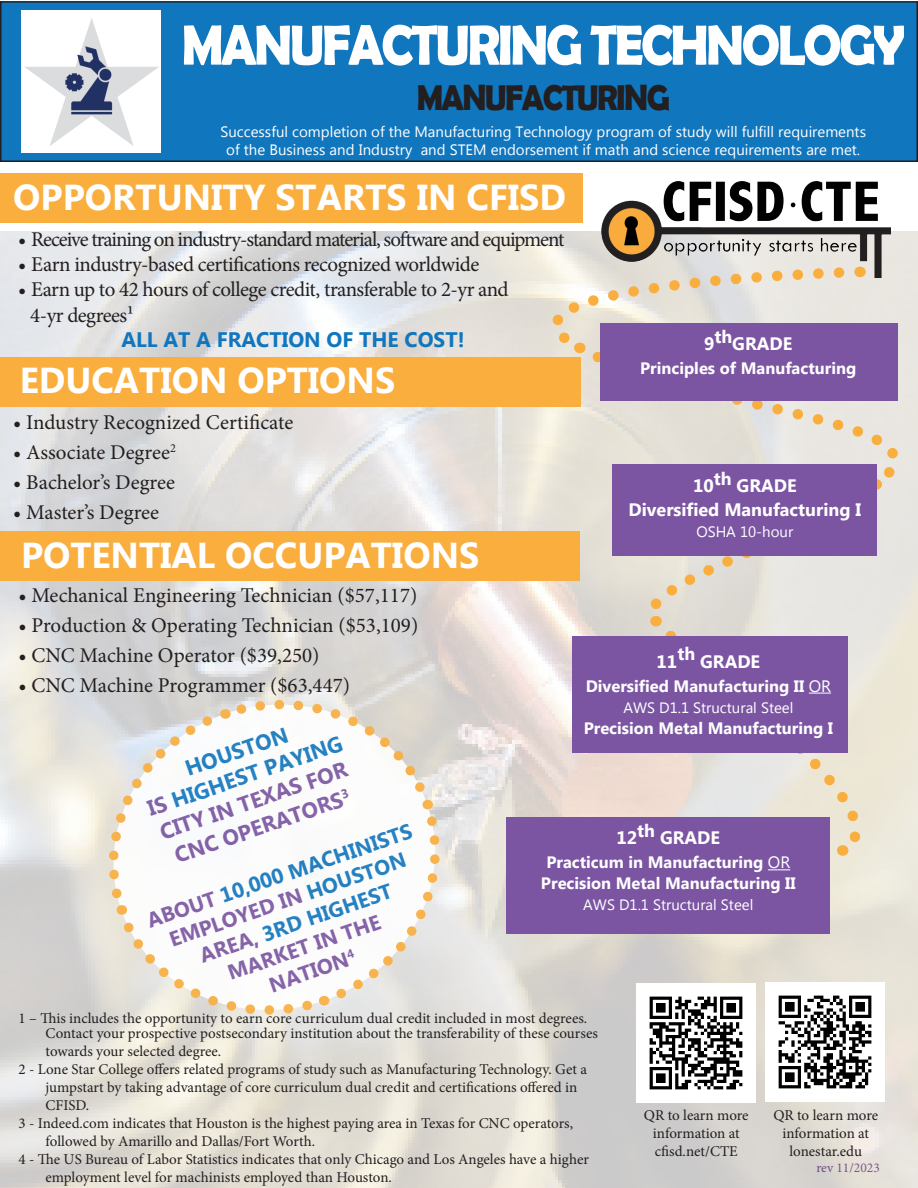
<style>
.page{position:relative;width:918px;height:1188px;background:#fff}
.page>*{position:absolute;margin:0;border:0;box-sizing:border-box;transform-origin:0 0}
.t1{font:700 57px "Berlin Sans FB Demi";letter-spacing:-.05em;color:#fff;scale:.9 1}
.t2{font:700 36px "Microsoft New Tai Lue";color:#fff}
.t3{font:700 36px "Berlin Sans FB Demi";letter-spacing:-.05em;color:#231f20;scale:.9 1}
.t4{font:700 21.75px/26.4px "Microsoft New Tai Lue";color:#7b55a2;text-align:center}
.t5{font:21px/25.2px "Minion Pro";letter-spacing:-.015em;color:#231f20}
.t6{font:700 21px/25.2px "Microsoft New Tai Lue";color:#7b55a2;text-align:center}
.t7{font:21px "Minion Pro";letter-spacing:-.055em;color:#231f20}
.t8{font:700 21px "Microsoft Tai Le";color:#1076be}
.t9{font:700 18px "Microsoft New Tai Lue";color:#fff}
.t10{font:700 16.5px "Microsoft New Tai Lue";color:#fff}
.t11{font:15px/18px "Minion Pro";color:#231f20}
.t12{font:15px "Microsoft New Tai Lue";color:#fff}
.t13{font:13.5px "Minion Pro";color:#7b55a2}
.s1{color:#1076be}
.s2{font-weight:400}
</style>
<div class="page">
<img style="left:0;top:232px;width:918px;height:956px">
<div style="left:0;top:173px;width:583px;height:50px;background:#faae3e"></div>
<div style="left:0;top:531px;width:579px;height:50px;background:#faae3e"></div>
<div style="left:0;top:357px;width:580px;height:50px;background:#faae3e"></div>
<svg style="left:584px;top:343px;width:334px;height:150px;background:#e4ddd5"></svg>
<svg style="left:656px;top:621px;width:231px;height:238px;background:#e9e2d6"></svg>
<svg style="left:493px;top:262px;width:357px;height:95px;background:#e9e2d5"></svg>
<svg style="left:641px;top:479px;width:236px;height:147px;background:#e4dfd6"></svg>
<div style="left:1px;top:2px;width:916px;height:159px;background:#1076be"></div>
<div style="left:0;top:1px;width:918px;height:161px;border:2px solid #231f20"></div>
<div style="left:600px;top:323px;width:297px;height:77px;background:#7b55a2"></div>
<div style="left:612px;top:465px;width:264px;height:91px;background:#7b55a2"></div>
<div style="left:573px;top:636px;width:275px;height:116px;background:#7b55a2"></div>
<div style="left:507px;top:817px;width:323px;height:116px;background:#7b55a2"></div>
<img style="left:593px;top:181px;width:298px;height:96px">
<svg style="left:809px;top:693px;width:22px;height:1px"></svg>
<svg style="left:768px;top:869px;width:22px;height:1px"></svg>
<svg style="left:94px;top:685px;width:361px;height:345px;background:#e1deda"></svg>
<svg style="left:99px;top:690px;width:350px;height:335px"></svg>
<div style="left:22px;top:10px;width:139px;height:143px;background:#fff"></div>
<img style="left:25px;top:18px;width:133px;height:128px">
<img style="left:637px;top:984px;width:119px;height:118px">
<img style="left:766px;top:983px;width:119px;height:119px">
<p class="t1" style="left:182px;top:12px;width:805px">MANUFACTURING TECHNOLOGY</p>
<p class="t3" style="left:417px;top:76px;width:283px">MANUFACTURING</p>
<p class="t12" style="left:220px;top:123px;width:647px">Successful completion of the Manufacturing Technology program of study will fulfill requirements</p>
<p class="t12" style="left:226px;top:141px;width:635px">of the Business and Industry and STEM endorsement if math and science requirements are met.</p>
<p class="t2" style="left:13px;top:177px;width:554px">OPPORTUNITY STARTS IN CFISD</p>
<p class="t7" style="left:18px;top:225px;width:548px">• Receive training on industry-standard material, software and equipment</p>
<p class="t5" style="left:18px;top:252px;width:463px">• Earn industry-based certifications recognized worldwide</p>
<p class="t5" style="left:30px;top:277px;width:480px;text-indent:-12px">• Earn up to 42 hours of college credit, transferable to 2-yr and<br>4-yr degrees1</p>
<p class="t8" style="left:121px;top:327px;width:345px">ALL AT A FRACTION OF THE COST!</p>
<p class="t2" style="left:20px;top:360px;width:377px">EDUCATION OPTIONS</p>
<p class="t5" style="left:13px;top:410px;width:282px">• Industry Recognized Certificate</p>
<p class="t5" style="left:13px;top:440px;width:164px">• Associate Degree<sup>2</sup></p>
<p class="t5" style="left:13px;top:470px;width:163px">• Bachelor’s Degree</p>
<p class="t5" style="left:13px;top:500px;width:147px">• Master’s Degree</p>
<p class="t9" style="left:704px;top:333px;width:90px">9thGRADE</p>
<p class="t10" style="left:640px;top:359px;width:218px">Principles of Manufacturing</p>
<p class="t9" style="left:693px;top:475px;width:105px">10th GRADE</p>
<p class="t9" style="left:628px;top:499px;width:234px">Diversified Manufacturing I</p>
<p class="t12" style="left:696px;top:523px;width:98px">OSHA 10-hour</p>
<p class="t2" style="left:21px;top:534px;width:460px">POTENTIAL OCCUPATIONS</p>
<p class="t5" style="left:19px;top:583px;width:400px">• Mechanical Engineering Technician ($57,117)</p>
<p class="t5" style="left:19px;top:613px;width:401px">• Production &amp; Operating Technician ($53,109)</p>
<p class="t5" style="left:19px;top:643px;width:302px">• CNC Machine Operator ($39,250)</p>
<p class="t5" style="left:19px;top:673px;width:333px">• CNC Machine Programmer ($63,447)</p>
<h3 class="t4" style="left:136px;top:774px;width:206px;rotate:-19deg"><span class="s1">HOUSTON<br></span>IS <span class="s1">HIGHEST PAYING<br></span>CITY IN TEXAS FOR<br>CNC OPERATORS<sup>3</sup></h3>
<h3 class="t6" style="left:144px;top:911px;width:281px;rotate:-19deg">ABOUT <span class="s1">10,000 MACHINISTS<br></span>EMPLOYED IN <span class="s1">HOUSTON<br></span>AREA, <span class="s1">3RD HIGHEST<br></span>MARKET IN THE<br>NATION<sup>4</sup></h3>
<p class="t9" style="left:657px;top:651px;width:105px">11th GRADE</p>
<p class="t10" style="left:586px;top:676px;width:247px">Diversified Manufacturing II <span class="s2">OR</span></p>
<p class="t12" style="left:623px;top:699px;width:172px">AWS D1.1 Structural Steel</p>
<p class="t10" style="left:584px;top:718px;width:251px">Precision Metal Manufacturing I</p>
<p class="t9" style="left:617px;top:828px;width:105px">12th GRADE</p>
<p class="t10" style="left:546px;top:853px;width:245px">Practicum in Manufacturing <span class="s2">OR</span></p>
<p class="t10" style="left:541px;top:874px;width:256px">Precision Metal Manufacturing II</p>
<p class="t12" style="left:583px;top:897px;width:172px">AWS D1.1 Structural Steel</p>
<p class="t11" style="left:46px;top:1011px;width:554px;line-height:15px;text-indent:-27px">1 – This includes the opportunity to earn core curriculum dual credit included in most degrees.<br>Contact your prospective postsecondary institution about the transferability of these courses</p>
<p class="t11" style="left:46px;top:1042px;width:177px">towards your selected degree.</p>
<p class="t11" style="left:46px;top:1060px;width:543px;text-indent:-27px">2 - Lone Star College offers related programs of study such as Manufacturing Technology. Get a jumpstart by taking advantage of core curriculum dual credit and certifications offered in<br>CFISD.</p>
<p class="t11" style="left:46px;top:1114px;width:529px;text-indent:-27px">3 - Indeed.com indicates that Houston is the highest paying area in Texas for CNC operators, followed by Amarillo and Dallas/Fort Worth.</p>
<p class="t11" style="left:46px;top:1150px;width:545px;text-indent:-27px">4 - The US Bureau of Labor Statistics indicates that only Chicago and Los Angeles have a higher employment level for machinists employed than Houston.</p>
<p class="t11" style="left:644px;top:1107px;width:106px;text-align:center">QR to learn more information at</p>
<p class="t11" style="left:655px;top:1143px;width:85px">cfisd.net/CTE</p>
<p class="t11" style="left:773px;top:1106px;width:106px;text-align:center">QR to learn more information at</p>
<p class="t11" style="left:790px;top:1142px;width:74px">lonestar.edu</p>
<p class="t13" style="left:816px;top:1159px;width:65px">rev 11/2023</p>
</div>
